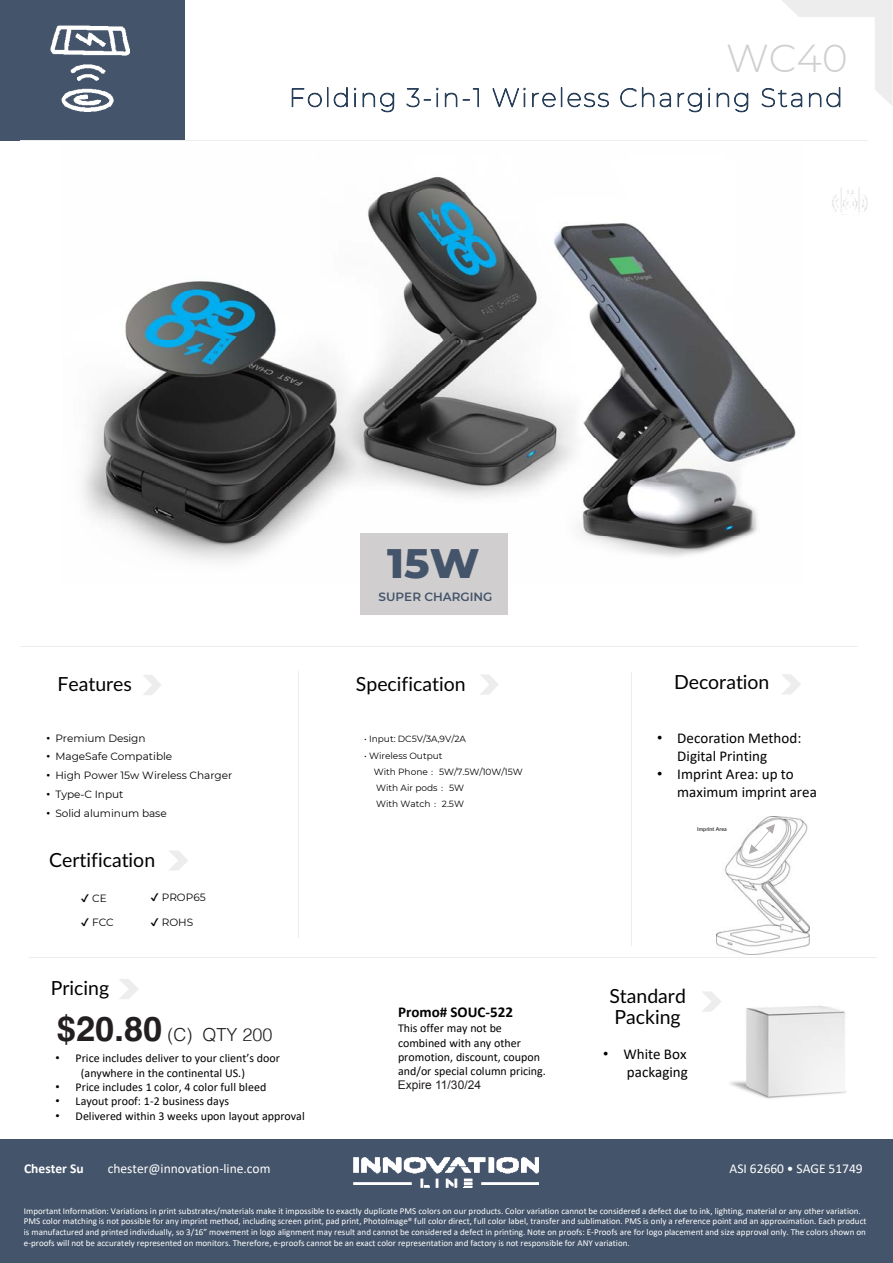
<style>
.page{position:relative;width:893px;height:1263px;background:#fff}
.page>*{position:absolute;margin:0;border:0;box-sizing:border-box;transform-origin:0 0}
.t1{font:800 42px "Montserrat";color:#44546a}
.t2{font:300 38.85px "Montserrat";color:#d0cece}
.t3{font:36px "Calibri";color:#000}
.t4{font:100 25.95px "Montserrat";letter-spacing:.07em;color:#28405a}
.t5{font:19.5px/21px "Lato";color:#000}
.t6{font:300 18px "Helvetica";color:#231f20}
.t7{font:15px/18px "Calibri";color:#000}
.t8{font:700 15px "Calibri";color:#000}
.t9{font:13.5px "Calibri";color:#fff}
.t10{font:700 13.5px "Calibri";color:#fff}
.t11{font:12px/14.4px "Calibri";color:#000}
.t12{font:12px "Arial";color:#231f20}
.t13{font:600 12px "Montserrat";color:#44546a}
.t14{font:10.5px "Montserrat";color:#000}
.t15{font:9px/10.8px "Calibri";color:#fff}
.t16{font:9px/16.2px "Montserrat";color:#000}
.t17{font:5.4px "Lato";letter-spacing:.005em;color:#000}
.s1{font-family:"Arial"}
.s2{font-family:"Lato";font-size:16.5px}
.s3{font-weight:700;font-size:34.5px}
.s4{font-family:"MS Gothic"}
</style>
<div class="page">
<svg style="left:782px;top:674px;width:19px;height:20px"></svg>
<svg style="left:480px;top:674px;width:19px;height:20px"></svg>
<svg style="left:143px;top:675px;width:18px;height:20px"></svg>
<div style="left:0;top:0;width:185px;height:140px;background:#44546a"></div>
<div style="left:0;top:1139px;width:892px;height:123px;background:#44546a"></div>
<img style="left:354px;top:1157px;width:185px;height:30px">
<img style="left:82px;top:176px;width:714px;height:439px">
<svg style="left:782px;top:0;width:110px;height:105px"></svg>
<hr style="left:298px;top:671px;width:1px;height:267px;background:#ededed">
<svg style="left:169px;top:850px;width:19px;height:20px"></svg>
<hr style="left:631px;top:671px;width:1px;height:274px;background:#ededed">
<hr style="left:20px;top:646px;width:847px;height:1px;background:#ededed">
<hr style="left:20px;top:140px;width:847px;height:1px;background:#ededed">
<hr style="left:29px;top:957px;width:847px;height:1px;background:#ededed">
<img style="left:832px;top:188px;width:36px;height:27px">
<div style="left:360px;top:533px;width:147px;height:81px;background:#d0cece"></div>
<img style="left:51px;top:25px;width:78px;height:87px">
<img style="left:716px;top:816px;width:93px;height:138px">
<svg style="left:749px;top:824px;width:26px;height:30px"></svg>
<img style="left:730px;top:1006px;width:116px;height:93px">
<svg style="left:702px;top:991px;width:19px;height:20px"></svg>
<svg style="left:119px;top:979px;width:19px;height:20px"></svg>
<p class="t2" style="left:726px;top:32px;width:123px">WC40</p>
<p class="t4" style="left:289px;top:80px;width:555px">Folding 3-in-1 Wireless Charging Stand</p>
<p class="t1" style="left:387px;top:532px;width:94px">15W</p>
<p class="t13" style="left:378px;top:588px;width:115px">SUPER CHARGING</p>
<p class="t5" style="left:58px;top:672px;width:76px">Features</p>
<p class="t5" style="left:356px;top:672px;width:111px">Specification</p>
<p class="t5" style="left:674px;top:670px;width:97px">Decoration</p>
<p class="t14" style="left:47px;top:730px;width:100px"><span class="s1">•</span> Premium Design</p>
<p class="t14" style="left:47px;top:749px;width:127px"><span class="s1">•</span> MageSafe Compatible</p>
<p class="t14" style="left:47px;top:768px;width:187px"><span class="s1">•</span> High Power 15w Wireless Charger</p>
<p class="t14" style="left:47px;top:787px;width:78px"><span class="s1">•</span> Type-C Input</p>
<p class="t14" style="left:47px;top:806px;width:122px"><span class="s1">•</span> Solid aluminum base</p>
<p class="t5" style="left:49px;top:848px;width:107px">Certification</p>
<p class="t14" style="left:81px;top:890px;width:27px">✔ CE</p>
<p class="t14" style="left:81px;top:915px;width:35px">✔ FCC</p>
<p class="t5" style="left:51px;top:976px;width:60px">Pricing</p>
<p class="t14" style="left:150px;top:890px;width:57px">✔ PROP65</p>
<p class="t14" style="left:150px;top:914px;width:44px">✔ ROHS</p>
<p class="t3" style="left:62px;top:1002px;width:217px">$18 95 C <span class="s2">QTY 200</span></p>
<p class="t11" style="left:81px;top:1050px;width:201px;text-indent:-26px"><span class="s1">•</span> Price includes deliver to your client’s door (anywhere in the continental US.)</p>
<p class="t11" style="left:55px;top:1079px;width:212px"><span class="s1">•</span> Price includes 1 color, 4 color full bleed</p>
<p class="t11" style="left:55px;top:1093px;width:175px"><span class="s1">•</span> Layout proof: 1-2 business days</p>
<p class="t11" style="left:55px;top:1108px;width:251px"><span class="s1">•</span> Delivered within 3 weeks upon layout approval</p>
<p class="t6" style="left:57px;top:1019px;width:217px"><span class="s3">$20.80</span> (C) QTY 200</p>
<p class="t16" style="left:364px;top:730px;width:104px">• Input: DC5V/3A,9V/2A</p>
<p class="t16" style="left:374px;top:747px;width:151px;text-indent:-10px">• Wireless Output<br>With Phone<span class="s4">：</span> 5W/7.5W/10W/15W<br>With Air pods<span class="s4">：</span> 5W<br>With Watch<span class="s4">：</span> 2.5W</p>
<p class="t7" style="left:677px;top:729px;width:126px;text-indent:-20px"><span class="s1">•</span> Decoration Method:<br>Digital Printing</p>
<p class="t7" style="left:677px;top:765px;width:141px;text-indent:-20px"><span class="s1">•</span> Imprint Area: up to maximum imprint area</p>
<p class="t17" style="left:697px;top:825px;width:31px">Imprint Area</p>
<p class="t8" style="left:398px;top:1001px;width:116px">Promo# SOUC-522</p>
<p class="t11" style="left:398px;top:1020px;width:105px">This offer may not be</p>
<p class="t11" style="left:398px;top:1035px;width:124px">combined with any other</p>
<p class="t11" style="left:398px;top:1049px;width:144px">promotion, discount, coupon</p>
<p class="t11" style="left:398px;top:1063px;width:149px">and/or special column pricing.</p>
<p class="t11" style="left:404px;top:1078px;width:76px">xpires: 8/31/24</p>
<p class="t12" style="left:398px;top:1077px;width:85px">Expire 11/30/24</p>
<p class="t12" style="left:435px;top:1077px;width:42px">9/30/24</p>
<p class="t5" style="left:609px;top:984px;width:78px">Standard<br>Packing</p>
<p class="t7" style="left:603px;top:1044px;width:86px;text-align:right"><span class="s1">•</span> White Box packaging</p>
<p class="t10" style="left:24px;top:1158px;width:61px">Chester Su</p>
<p class="t9" style="left:108px;top:1159px;width:164px">chester@innovation-line.com</p>
<p class="t9" style="left:729px;top:1159px;width:135px">ASI 62660 • SAGE 51749</p>
<p class="t15" style="left:24px;top:1204px;width:844px">Important Information: Variations in print substrates/materials make it impossible to exactly duplicate PMS colors on our products. Color variation cannot be considered a defect due to ink, lighting, material or any other variation.<br>PMS color matching is not possible for any imprint method, including screen print, pad print, PhotoImage® full color direct, full color label, transfer and sublimation. PMS is only a reference point and an approximation. Each product is manufactured and printed individually, so 3/16” movement in logo alignment may result and cannot be considered a defect in printing. Note on proofs: E-Proofs are for logo placement and size approval only. The colors shown on e-proofs will not be accurately represented on monitors. Therefore, e-proofs cannot be an exact color representation and factory is not responsible for ANY variation.</p>
</div>
